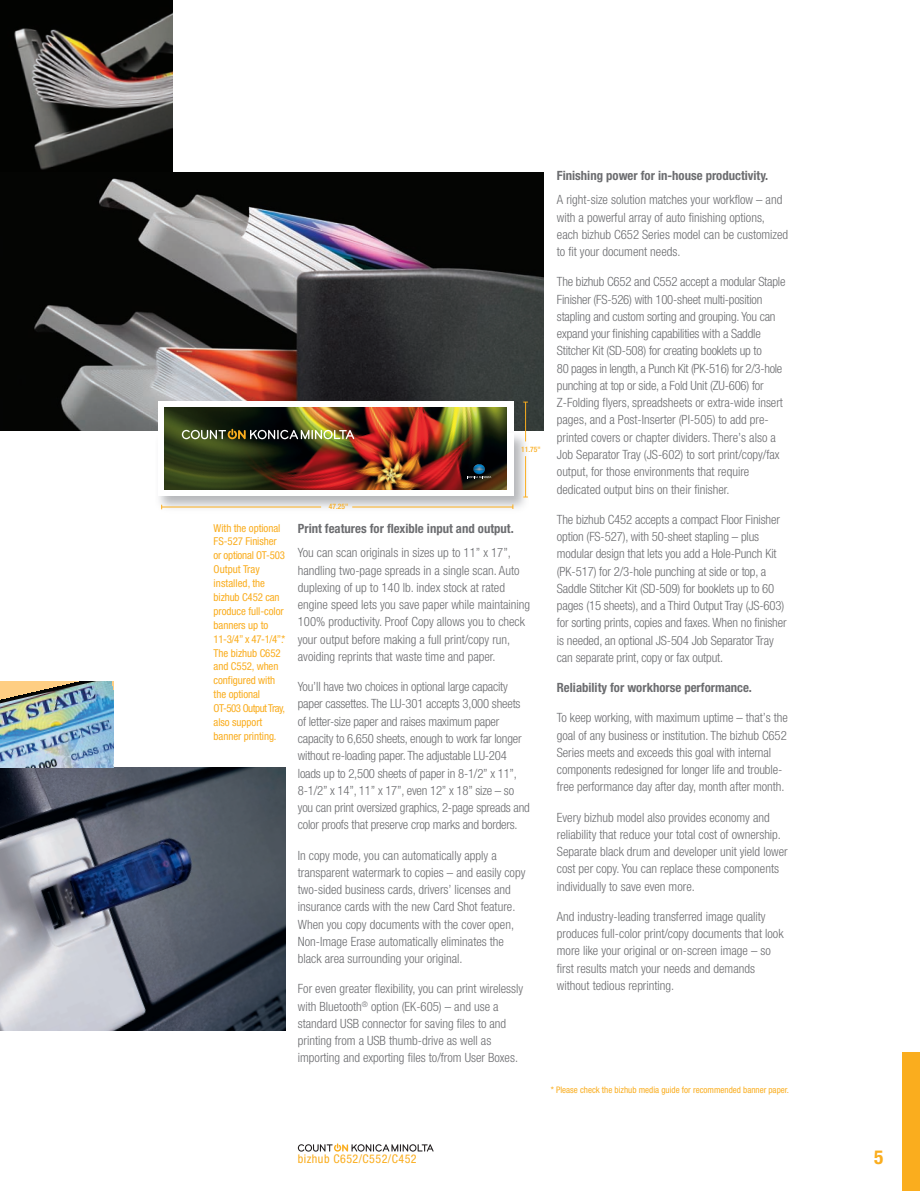
<style>
.page{position:relative;width:920px;height:1191px;background:#fff}
.page>*{position:absolute;margin:0;border:0;box-sizing:border-box;transform-origin:0 0}
.t1{font:700 condensed 19.2px "Helvetica Neue LT";color:#faad1e}
.t2{font:300 condensed 12.75px/17.2px "Helvetica Neue LT";color:#6c6d70}
.t3{font:700 condensed 12.75px "Helvetica Neue LT";color:#6c6d70}
.t4{font:condensed 12px "Helvetica Neue LT";letter-spacing:.04em;color:#faad1e}
.t5{font:condensed 10.8px/14px "Helvetica Neue LT";letter-spacing:-.005em;color:#faad1e}
.t6{font:condensed 9px "Helvetica Neue LT";color:#faad1e}
.t7{font:500 condensed 7.5px "Helvetica Neue LT";color:#faad1e}
</style>
<div class="page">
<img style="left:0;top:172px;width:543px;height:259px">
<img style="left:0;top:767px;width:286px;height:263px">
<img style="left:0;top:681px;width:114px;height:86px">
<img style="left:0;top:0;width:173px;height:171px">
<div style="left:158px;top:400px;width:355px;height:34px;background:#fff"></div>
<img style="left:513px;top:426px;width:20px;height:5px">
<svg style="left:152px;top:426px;width:6px;height:5px"></svg>
<svg style="left:164px;top:433px;width:343px;height:57px"></svg>
<img style="left:165px;top:407px;width:341px;height:82px">
<hr style="left:162px;top:506px;width:159px;height:1px;background:#faad1e">
<hr style="left:352px;top:506px;width:161px;height:1px;background:#faad1e">
<hr style="left:525px;top:402px;width:1px;height:39px;background:#faad1e">
<hr style="left:525px;top:456px;width:1px;height:41px;background:#faad1e">
<img style="left:182px;top:429px;width:172px;height:10px">
<svg style="left:467px;top:464px;width:24px;height:14px"></svg>
<svg style="left:298px;top:1143px;width:135px;height:8px"></svg>
<div style="left:902px;top:1052px;width:18px;height:138px;background:#faad1e"></div>
<p class="t5" style="left:214px;top:521px;width:73px">With the optional<br>FS-527 Finisher or optional OT-503<br>Output Tray installed, the bizhub C452 can produce full-color banners up to<br>11-3/4” x 47-1/4”.*<br>The bizhub C652 and C552, when configured with the optional<br>OT-503 Output Tray, also support banner printing.</p>
<p class="t7" style="left:329px;top:504px;width:21px">47.25"</p>
<p class="t7" style="left:521px;top:447px;width:21px">11.75"</p>
<p class="t3" style="left:298px;top:523px;width:217px">Print features for flexible input and output.</p>
<p class="t2" style="left:298px;top:545px;width:234px">You can scan originals in sizes up to 11” x 17”, handling two-page spreads in a single scan. Auto duplexing of up to 140 lb. index stock at rated engine speed lets you save paper while maintaining 100% productivity. Proof Copy allows you to check your output before making a full print/copy run, avoiding reprints that waste time and paper.</p>
<p class="t2" style="left:298px;top:679px;width:233px">You’ll have two choices in optional large capacity paper cassettes. The LU-301 accepts 3,000 sheets of letter-size paper and raises maximum paper capacity to 6,650 sheets, enough to work far longer without re-loading paper. The adjustable LU-204 loads up to 2,500 sheets of paper in 8-1/2” x 11”, 8-1/2” x 14”, 11” x 17”, even 12” x 18” size – so you can print oversized graphics, 2-page spreads and color proofs that preserve crop marks and borders.</p>
<p class="t2" style="left:298px;top:847px;width:229px">In copy mode, you can automatically apply a transparent watermark to copies – and easily copy two-sided business cards, drivers’ licenses and insurance cards with the new Card Shot feature.<br>When you copy documents with the cover open, Non-Image Erase automatically eliminates the black area surrounding your original.</p>
<p class="t2" style="left:298px;top:981px;width:227px">For even greater flexibility, you can print wirelessly with Bluetooth<sup>®</sup> option (EK-605) – and use a standard USB connector for saving files to and printing from a USB thumb-drive as well as importing and exporting files to/from User Boxes.</p>
<p class="t3" style="left:557px;top:170px;width:213px">Finishing power for in-house productivity.</p>
<p class="t2" style="left:557px;top:192px;width:233px">A right-size solution matches your workflow – and with a powerful array of auto finishing options, each bizhub C652 Series model can be customized to fit your document needs.</p>
<p class="t2" style="left:557px;top:274px;width:230px">The bizhub C652 and C552 accept a modular Staple Finisher (FS-526) with 100-sheet multi-position stapling and custom sorting and grouping. You can expand your finishing capabilities with a Saddle Stitcher Kit (SD-508) for creating booklets up to<br>80 pages in length, a Punch Kit (PK-516) for 2/3-hole punching at top or side, a Fold Unit (ZU-606) for Z-Folding flyers, spreadsheets or extra-wide insert pages, and a Post-Inserter (PI-505) to add pre&shy;printed covers or chapter dividers. There’s also a Job Separator Tray (JS-602) to sort print/copy/fax output, for those environments that require dedicated output bins on their finisher.</p>
<p class="t2" style="left:557px;top:511px;width:231px">The bizhub C452 accepts a compact Floor Finisher option (FS-527), with 50-sheet stapling – plus modular design that lets you add a Hole-Punch Kit (PK-517) for 2/3-hole punching at side or top, a Saddle Stitcher Kit (SD-509) for booklets up to 60 pages (15 sheets), and a Third Output Tray (JS-603) for sorting prints, copies and faxes. When no finisher is needed, an optional JS-504 Job Separator Tray can separate print, copy or fax output.</p>
<p class="t3" style="left:557px;top:682px;width:197px">Reliability for workhorse performance.</p>
<p class="t2" style="left:557px;top:710px;width:232px">To keep working, with maximum uptime – that’s the goal of any business or institution. The bizhub C652<br>Series meets and exceeds this goal with internal components redesigned for longer life and trouble&shy;free performance day after day, month after month.</p>
<p class="t2" style="left:557px;top:809px;width:232px">Every bizhub model also provides economy and reliability that reduce your total cost of ownership.<br>Separate black drum and developer unit yield lower cost per copy. You can replace these components individually to save even more.</p>
<p class="t2" style="left:557px;top:908px;width:228px">And industry-leading transferred image quality produces full-color print/copy documents that look more like your original or on-screen image – so first results match your needs and demands without tedious reprinting.</p>
<p class="t6" style="left:551px;top:1085px;width:240px">* Please check the bizhub media guide for recommended banner paper.</p>
<p class="t4" style="left:298px;top:1154px;width:120px">bizhub C652/C552/C452</p>
<h1 class="t1" style="left:874px;top:1150px;width:11px">5</h1>
</div>
